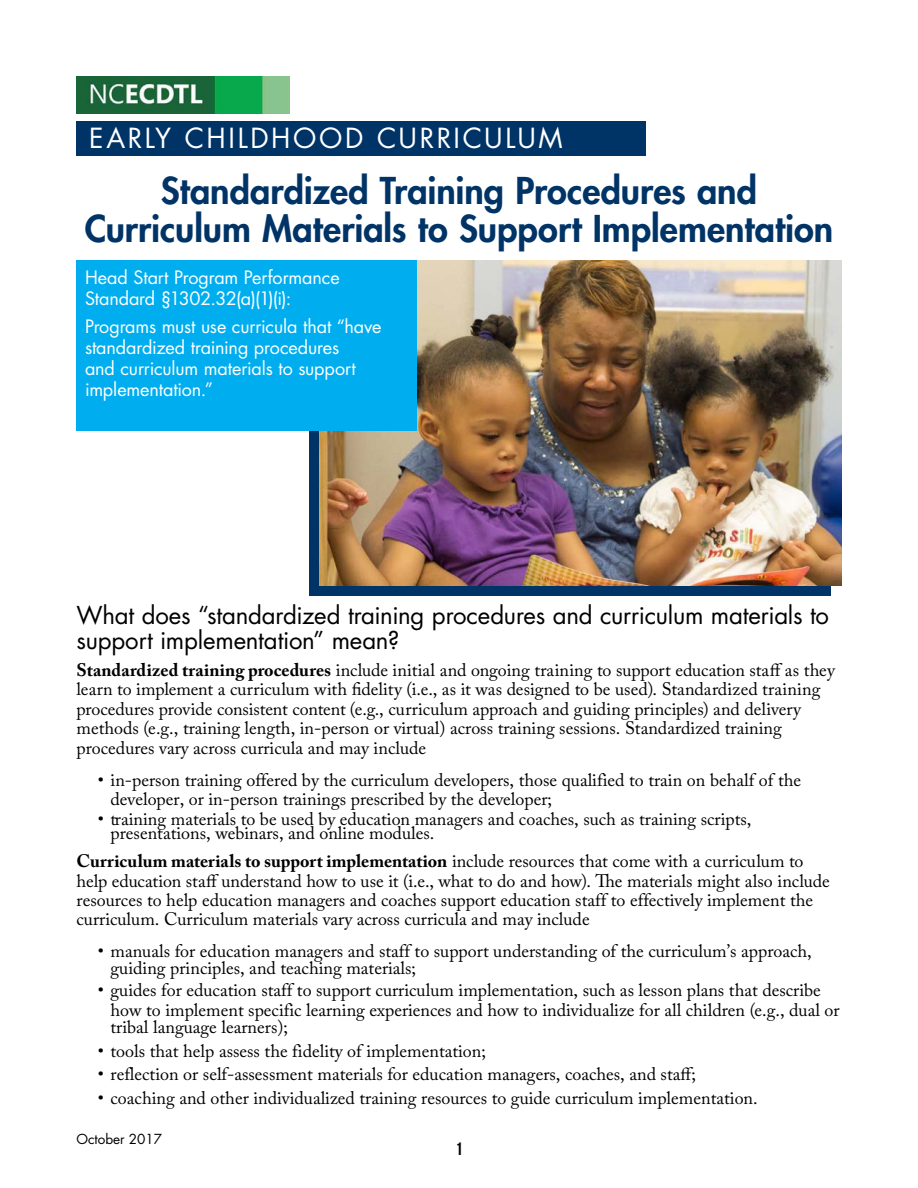
<style>
.page{position:relative;width:918px;height:1188px;background:#fff}
.page>*{position:absolute;margin:0;border:0;box-sizing:border-box;transform-origin:0 0}
.t1{font:800 36px/37.5px "Futura Std";color:#036;text-align:center}
.t2{font:27px "Futura Std";letter-spacing:.095em;color:#fff}
.t3{font:24px/25.5px "Futura Std";letter-spacing:-.01em;color:#000}
.t4{font:18px/19.5px "Adobe Caslon Pro";color:#000}
.t5{font:18px/21px "Futura Std";letter-spacing:-.01em;color:#fff}
.t6{font:18px "Bebas Neue";color:#000}
.t7{font:13.5px "Futura Std";color:#000}
.s1{font-weight:700}
</style>
<div class="page">
<img style="left:76px;top:77px;width:214px;height:37px">
<div style="left:309px;top:268px;width:522px;height:328px;background:#036"></div>
<div style="left:77px;top:121px;width:569px;height:34px;background:#036"></div>
<img style="left:320px;top:260px;width:521px;height:326px">
<div style="left:77px;top:260px;width:340px;height:171px;background:#00aeef"></div>
<p class="t2" style="left:89px;top:121px;width:475px">EARLY CHILDHOOD CURRICULUM</p>
<h1 class="t1" style="left:85px;top:172px;width:750px">Standardized Training Procedures and<br>Curriculum Materials to Support Implementation</h1>
<p class="t5" style="left:85px;top:267px;width:256px">Head Start Program Performance<br>Standard §1302.32(a)(1)(i):</p>
<p class="t5" style="left:85px;top:316px;width:298px">Programs must use curricula that “have standardized training procedures<br>and curriculum materials to support implementation.”</p>
<h2 class="t3" style="left:77px;top:602px;width:754px">What does “standardized training procedures and curriculum materials to support implementation” mean?</h2>
<p class="t4" style="left:77px;top:660px;width:760px"><span class="s1">Standardized training procedures</span> include initial and ongoing training to support education staf as they learn to implement a curriculum with fdelity (i.e., as it was designed to be used). Standardized training procedures provide consistent content (e.g., curriculum approach and guiding principles) and delivery methods (e.g., training length, in-person or virtual) across training sessions. Standardized training procedures vary across curricula and may include</p>
<p class="t4" style="left:111px;top:770px;width:692px;text-indent:-13px">• in-person training offered by the curriculum developers, those qualified to train on behalf of the developer, or in-person trainings prescribed by the developer;</p>
<p class="t4" style="left:111px;top:811px;width:642px;line-height:14.2px;text-indent:-13px">• training materials to be used by education managers and coaches, such as training scripts, presentations, webinars, and online modules.</p>
<p class="t4" style="left:77px;top:851px;width:755px"><span class="s1">Curriculum materials to support implementation</span> include resources that come with a curriculum to help education staf understand how to use it (i.e., what to do and how). Te materials might also include resources to help education managers and coaches support education staff to effectively implement the curriculum. Curriculum materials vary across curricula and may include</p>
<p class="t4" style="left:111px;top:943px;width:703px;line-height:16.8px;text-indent:-13px">• manuals for education managers and staff to support understanding of the curriculum’s approach, guiding principles, and teaching materials;</p>
<p class="t4" style="left:111px;top:981px;width:731px;text-indent:-13px">• guides for education staff to support curriculum implementation, such as lesson plans that describe how to implement specific learning experiences and how to individualize for all children (e.g., dual or</p>
<p class="t4" style="left:111px;top:1017px;width:179px">tribal language learners);</p>
<p class="t4" style="left:98px;top:1041px;width:390px">• tools that help assess the fidelity of implementation;</p>
<p class="t4" style="left:98px;top:1064px;width:600px">• reflection or self-assessment materials for education managers, coaches, and staf;</p>
<p class="t4" style="left:98px;top:1088px;width:661px">• coaching and other individualized training resources to guide curriculum implementation.</p>
<p class="t7" style="left:77px;top:1130px;width:87px">October 2017</p>
<p class="t6" style="left:455px;top:1139px;width:9px">1</p>
</div>
